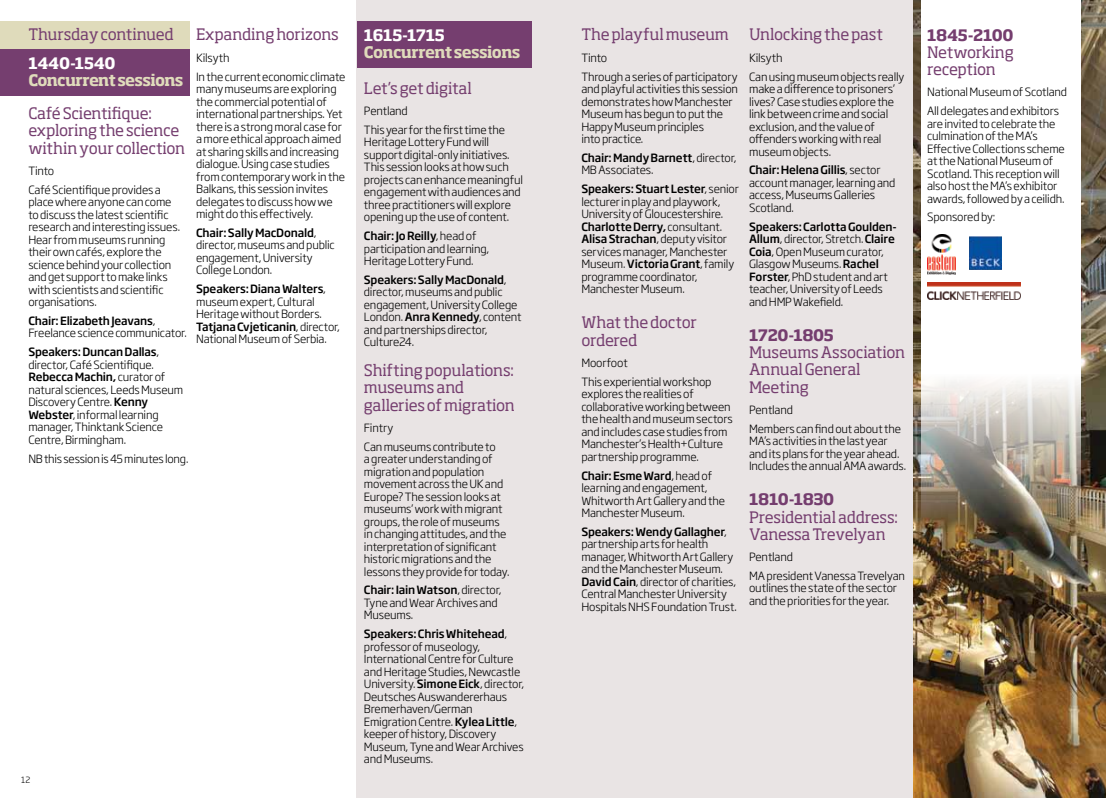
<style>
.page{position:relative;width:1106px;height:798px;background:#fff}
.page>*{position:absolute;margin:0;border:0;box-sizing:border-box;transform-origin:0 0}
.t1{font:15.62px/17.2px "Soho Pro";letter-spacing:-.02em;color:#753e6f}
.t2{font:700 15.62px "Soho Pro";letter-spacing:-.04em;color:#dfdbbb}
.t3{font:700 15.62px "Soho Pro";letter-spacing:-.025em;color:#753e6f}
.t4{font:700 15.62px "Soho Pro";letter-spacing:-.02em;color:#fff}
.t5{font:300 11.25px/12.5px "Soho Gothic Std";letter-spacing:-.015em;color:#000}
.t6{font:300 8.5px "Soho Gothic Std";color:#000}
.s1{font-weight:500}
</style>
<div class="page">
<div style="left:357px;top:0;width:560px;height:797px;background:#e9e4e4"></div>
<div style="left:0;top:21px;width:189px;height:29px;background:#dfdbbb"></div>
<div style="left:0;top:50px;width:189px;height:46px;background:#753e6f"></div>
<div style="left:357px;top:21px;width:174px;height:46px;background:#753e6f"></div>
<img style="left:913px;top:0;width:193px;height:797px">
<img style="left:920px;top:0;width:160px;height:633px">
<img style="left:927px;top:235px;width:28px;height:39px">
<img style="left:927px;top:282px;width:93px;height:17px">
<img style="left:969px;top:236px;width:32px;height:33px">
<h1 class="t1" style="left:28px;top:25px;width:147px">Thursday continued</h1>
<h1 class="t1" style="left:196px;top:25px;width:144px">Expanding horizons</h1>
<p class="t5" style="left:196px;top:48px;width:151px;line-height:18.8px">Kilsyth<br>In the current economic climate</p>
<p class="t5" style="left:196px;top:83px;width:150px">many museums are exploring the commercial potential of international partnerships. Yet there is a strong moral case for a more ethical approach aimed at sharing skills and increasing dialogue. Using case studies from contemporary work in the<br>Balkans, this session invites delegates to discuss how we might do this effectively.</p>
<p class="t5" style="left:196px;top:226px;width:140px"><span class="s1">Chair: Sally MacDonald</span>, director, museums and public engagement, University<br>College London.</p>
<p class="t5" style="left:196px;top:283px;width:145px"><span class="s1">Speakers: Diana Walters</span>, museum expert, Cultural<br>Heritage without Borders.<br><span class="s1">Tatjana Cvjeticanin</span>, director,<br>National Museum of Serbia.</p>
<h1 class="t4" style="left:28px;top:52px;width:89px">1440-1540</h1>
<h1 class="t2" style="left:28px;top:69px;width:157px">Concurrent sessions</h1>
<h1 class="t1" style="left:28px;top:104px;width:158px">Café Scientifique: exploring the science within your collection</h1>
<p class="t5" style="left:28px;top:161px;width:134px;line-height:18.8px">Tinto<br>Café Scientifique provides a</p>
<p class="t5" style="left:28px;top:196px;width:153px">place where anyone can come to discuss the latest scientific research and interesting issues.<br>Hear from museums running their own cafés, explore the science behind your collection and get support to make links with scientists and scientific organisations.</p>
<p class="t5" style="left:28px;top:314px;width:160px"><span class="s1">Chair: Elizabeth Jeavans</span>,<br>Freelance science communicator.</p>
<p class="t5" style="left:28px;top:346px;width:156px"><span class="s1">Speakers: Duncan Dallas</span>, director, Café Scientifique.<br><span class="s1">Rebecca Machin,</span> curator of natural sciences, Leeds Museum<br>Discovery Centre. <span class="s1">Kenny<br>Webster</span>, informal learning manager, Thinktank Science<br>Centre, Birmingham.</p>
<p class="t5" style="left:28px;top:452px;width:161px">NB this session is 45 minutes long.</p>
<p class="t6" style="left:21px;top:774px;width:11px">12</p>
<h1 class="t4" style="left:364px;top:23px;width:83px">1615-1715</h1>
<h1 class="t2" style="left:364px;top:41px;width:158px">Concurrent sessions</h1>
<h1 class="t1" style="left:364px;top:79px;width:109px">Let’s get digital</h1>
<p class="t5" style="left:364px;top:101px;width:143px;line-height:18.8px">Pentland<br>This year for the first time the</p>
<p class="t5" style="left:364px;top:136px;width:161px">Heritage Lottery Fund will support digital-only initiatives.<br>This session looks at how such projects can enhance meaningful engagement with audiences and three practitioners will explore opening up the use of content.</p>
<p class="t5" style="left:364px;top:230px;width:127px"><span class="s1">Chair: Jo Reilly</span>, head of participation and learning,<br>Heritage Lottery Fund.</p>
<p class="t5" style="left:364px;top:273px;width:159px"><span class="s1">Speakers: Sally MacDonald</span>, director, museums and public engagement, University College<br>London. <span class="s1">Anra Kennedy</span>, content and partnerships director,<br>Culture24.</p>
<h1 class="t1" style="left:364px;top:361px;width:152px">Shifting populations: museums and galleries of migration</h1>
<p class="t5" style="left:364px;top:418px;width:133px;line-height:18.8px">Fintry<br>Can museums contribute to</p>
<p class="t5" style="left:364px;top:452px;width:147px">a greater understanding of migration and population movement across the UK and<br>Europe? The session looks at museums’ work with migrant groups, the role of museums in changing attitudes, and the interpretation of significant historic migrations and the lessons they provide for today.</p>
<p class="t5" style="left:364px;top:584px;width:139px"><span class="s1">Chair: Iain Watson</span>, director,<br>Tyne and Wear Archives and<br>Museums.</p>
<p class="t5" style="left:364px;top:627px;width:162px"><span class="s1">Speakers: Chris Whitehead</span>, professor of museology,<br>International Centre for Culture and Heritage Studies, Newcastle<br>University. <span class="s1">Simone Eick</span>, director,<br>Deutsches Auswandererhaus<br>Bremerhaven/German<br>Emigration Centre. <span class="s1">Kylea Little</span>, keeper of history, Discovery<br>Museum, Tyne and Wear Archives and Museums.</p>
<h1 class="t1" style="left:581px;top:25px;width:149px">The playful museum</h1>
<p class="t5" style="left:581px;top:48px;width:158px;line-height:18.8px">Tinto<br>Through a series of participatory</p>
<p class="t5" style="left:581px;top:83px;width:158px">and playful activities this session demonstrates how Manchester<br>Museum has begun to put the<br>Happy Museum principles<br>into practice.</p>
<p class="t5" style="left:581px;top:151px;width:157px"><span class="s1">Chair: Mandy Barnett</span>, director,<br>MB Associates.</p>
<p class="t5" style="left:581px;top:183px;width:159px"><span class="s1">Speakers: Stuart Lester</span>, senior lecturer in play and playwork,<br>University of Gloucestershire.<br><span class="s1">Charlotte Derry,</span> consultant.<br><span class="s1">Alisa Strachan</span>, deputy visitor services manager, Manchester<br>Museum. <span class="s1">Victoria Grant</span>, family programme coordinator,<br>Manchester Museum.</p>
<h1 class="t1" style="left:581px;top:313px;width:117px">What the doctor ordered</h1>
<p class="t5" style="left:581px;top:353px;width:132px;line-height:18.8px">Moorfoot<br>This experiential workshop</p>
<p class="t5" style="left:581px;top:388px;width:153px">explores the realities of collaborative working between the health and museum sectors and includes case studies from<br>Manchester’s Health+Culture partnership programme.</p>
<p class="t5" style="left:581px;top:469px;width:145px"><span class="s1">Chair: Esme Ward</span>, head of learning and engagement,<br>Whitworth Art Gallery and the<br>Manchester Museum.</p>
<p class="t5" style="left:581px;top:525px;width:157px"><span class="s1">Speakers: Wendy Gallagher</span>, partnership arts for health manager, Whitworth Art Gallery and the Manchester Museum.<br><span class="s1">David Cain</span>, director of charities,<br>Central Manchester University<br>Hospitals NHS Foundation Trust.</p>
<h1 class="t1" style="left:749px;top:25px;width:135px">Unlocking the past</h1>
<p class="t5" style="left:749px;top:48px;width:157px;line-height:18.8px">Kilsyth<br>Can using museum objects really</p>
<p class="t5" style="left:749px;top:83px;width:147px">make a difference to prisoners’ lives? Case studies explore the link between crime and social exclusion, and the value of offenders working with real museum objects.</p>
<p class="t5" style="left:749px;top:164px;width:148px"><span class="s1">Chair: Helena Gillis</span>, sector account manager, learning and access, Museums Galleries<br>Scotland.</p>
<p class="t5" style="left:749px;top:220px;width:149px"><span class="s1">Speakers: Carlotta Goulden-<br>Allum</span>, director, Stretch. <span class="s1">Claire<br>Coia</span>, Open Museum curator,<br>Glasgow Museums. <span class="s1">Rachel<br>Forster</span>, PhD student and art teacher, University of Leeds and HMP Wakefield.</p>
<h1 class="t3" style="left:749px;top:324px;width:86px">1720-1805</h1>
<h1 class="t1" style="left:749px;top:343px;width:157px">Museums Association<br>Annual General<br>Meeting</h1>
<p class="t5" style="left:749px;top:400px;width:153px;line-height:18.8px">Pentland<br>Members can find out about the</p>
<p class="t5" style="left:749px;top:434px;width:158px">MA’s activities in the last year and its plans for the year ahead.<br>Includes the annual AMA awards.</p>
<h1 class="t3" style="left:749px;top:488px;width:87px">1810-1830</h1>
<h1 class="t1" style="left:749px;top:507px;width:151px">Presidential address:<br>Vanessa Trevelyan</h1>
<p class="t5" style="left:749px;top:547px;width:157px;line-height:18.8px">Pentland<br>MA president Vanessa Trevelyan</p>
<p class="t5" style="left:749px;top:582px;width:149px">outlines the state of the sector and the priorities for the year.</p>
<h1 class="t3" style="left:927px;top:23px;width:88px">1845-2100</h1>
<h1 class="t1" style="left:927px;top:43px;width:88px">Networking reception</h1>
<p class="t5" style="left:927px;top:83px;width:142px;line-height:18.8px">National Museum of Scotland<br>All delegates and exhibitors</p>
<p class="t5" style="left:927px;top:117px;width:139px">are invited to celebrate the culmination of the MA’s<br>Effective Collections scheme at the National Museum of<br>Scotland. This reception will also host the MA’s exhibitor awards, followed by a ceilidh.</p>
<p class="t5" style="left:927px;top:211px;width:70px">Sponsored by:</p>
</div>
